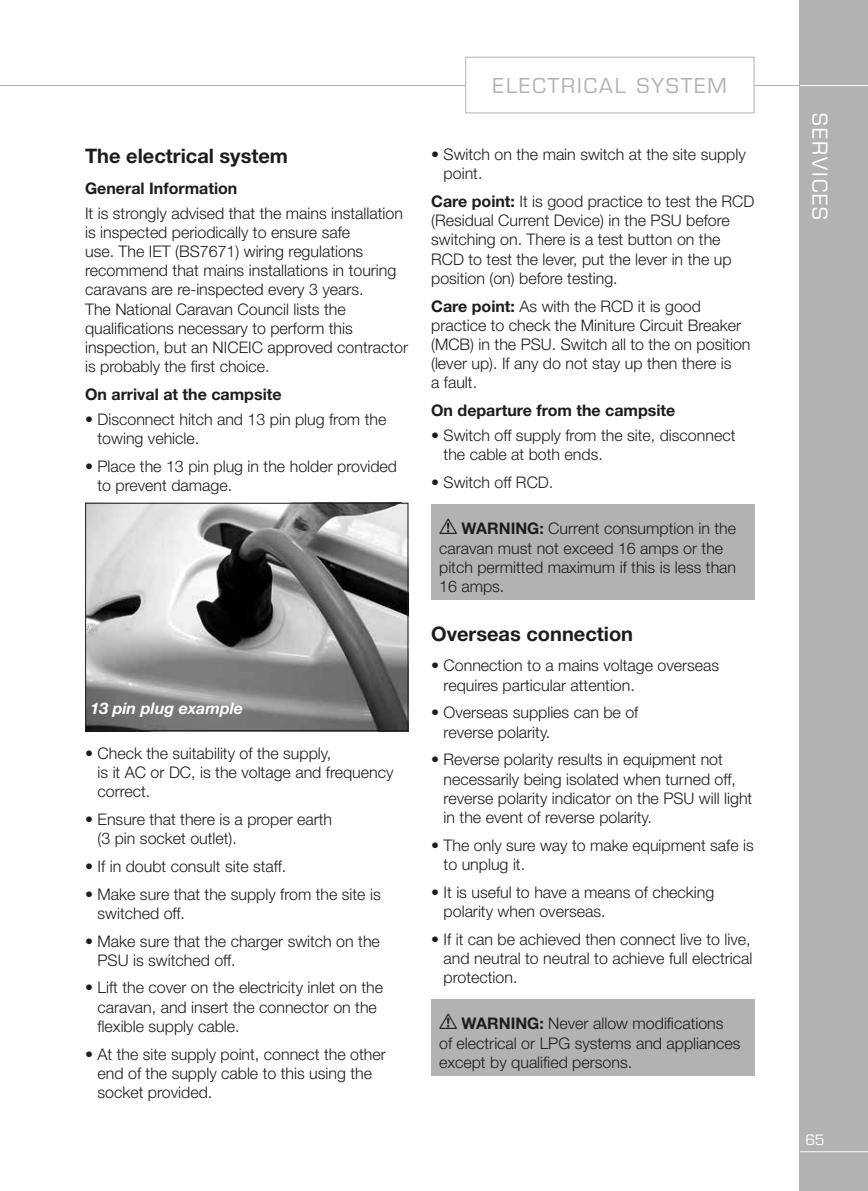
<style>
.page{position:relative;width:868px;height:1191px;background:#fff}
.page>*{position:absolute;margin:0;border:0;box-sizing:border-box;transform-origin:0 0}
.t1{font:700 20px "Helvetica Neue";color:#1d1d1b}
.t2{font:20px "Eurostile";letter-spacing:.1em;color:#b3b2b2}
.t3{font:20px "Eurostile";letter-spacing:.1em;color:#fff}
.t4{font:300 16px/19.2px "Helvetica Neue";color:#1d1d1b}
.t5{font:700 16px "Helvetica Neue";color:#1d1d1b}
.t6{font:italic 700 16px "Helvetica Neue";color:#fff}
.t7{font:14px "Eurostile";color:#fff}
.s1{font-weight:700}
.s2{font-family:"Hazard";font-weight:400;font-size:22px}
</style>
<div class="page">
<hr style="left:0;top:85px;width:867px;height:1px;background:#b3b2b2">
<div style="left:799px;top:0;width:68px;height:1191px;background:#b3b2b2"></div>
<hr style="left:799px;top:1151px;width:68px;height:1px;background:#fff">
<hr style="left:799px;top:85px;width:68px;height:1px;background:#fff">
<div style="left:465px;top:57px;width:289px;height:56px;background:#fff"></div>
<div style="left:465px;top:57px;width:289px;height:56px;border:1px solid #b3b2b2"></div>
<img style="left:87px;top:505px;width:319px;height:224px">
<div style="left:85px;top:503px;width:323px;height:228px;border:1px solid #1d1d1b"></div>
<div style="left:431px;top:504px;width:323px;height:96px;background:#b3b2b2"></div>
<div style="left:431px;top:999px;width:323px;height:76px;background:#b3b2b2"></div>
<p class="t1" style="left:85px;top:144px;width:204px">The electrical system</p>
<p class="t5" style="left:85px;top:178px;width:154px">General Information</p>
<p class="t4" style="left:85px;top:203px;width:324px">It is strongly advised that the mains installation is inspected periodically to ensure safe<br>use. The IET (BS7671) wiring regulations recommend that mains installations in touring caravans are re-inspected every 3 years.<br>The National Caravan Council lists the qualifications necessary to perform this inspection, but an NICEIC approved contractor is probably the first choice.</p>
<p class="t5" style="left:85px;top:384px;width:198px">On arrival at the campsite</p>
<p class="t4" style="left:97px;top:409px;width:290px;text-indent:-12px">• Disconnect hitch and 13 pin plug from the towing vehicle.</p>
<p class="t4" style="left:97px;top:456px;width:301px;text-indent:-12px">• Place the 13 pin plug in the holder provided to prevent damage.</p>
<p class="t6" style="left:90px;top:698px;width:154px">13 pin plug example</p>
<p class="t4" style="left:97px;top:743px;width:297px;text-indent:-12px">• Check the suitability of the supply,<br>is it AC or DC, is the voltage and frequency correct.</p>
<p class="t4" style="left:97px;top:809px;width:236px;text-indent:-12px">• Ensure that there is a proper earth (3 pin socket outlet).</p>
<p class="t4" style="left:85px;top:856px;width:203px">• If in doubt consult site staff.</p>
<p class="t4" style="left:97px;top:884px;width:284px;text-indent:-12px">• Make sure that the supply from the site is switched off.</p>
<p class="t4" style="left:97px;top:931px;width:284px;text-indent:-12px">• Make sure that the charger switch on the<br>PSU is switched off.</p>
<p class="t4" style="left:97px;top:977px;width:287px;text-indent:-12px">• Lift the cover on the electricity inlet on the caravan, and insert the connector on the flexible supply cable.</p>
<p class="t4" style="left:97px;top:1044px;width:290px;text-indent:-12px">• At the site supply point, connect the other end of the supply cable to this using the socket provided.</p>
<p class="t2" style="left:492px;top:74px;width:235px">ELECTRICAL SYSTEM</p>
<p class="t4" style="left:443px;top:144px;width:303px;text-indent:-12px">• Switch on the main switch at the site supply point.</p>
<p class="t4" style="left:431px;top:191px;width:325px"><span class="s1">Care point:</span> It is good practice to test the RCD (Residual Current Device) in the PSU before switching on. There is a test button on the RCD to test the lever, put the lever in the up position (on) before testing.</p>
<p class="t4" style="left:431px;top:296px;width:321px"><span class="s1">Care point:</span> As with the RCD it is good practice to check the Miniture Circuit Breaker (MCB) in the PSU. Switch all to the on position (lever up). If any do not stay up then there is<br>a fault.</p>
<p class="t5" style="left:431px;top:400px;width:246px">On departure from the campsite</p>
<p class="t4" style="left:443px;top:425px;width:293px;text-indent:-12px">• Switch off supply from the site, disconnect the cable at both ends.</p>
<p class="t4" style="left:431px;top:472px;width:124px">• Switch off RCD.</p>
<p class="t4" style="left:439px;top:519px;width:298px"><span class="s2">!</span> <span class="s1">WARNING:</span> Current consumption in the caravan must not exceed 16 amps or the pitch permitted maximum if this is less than<br>16 amps.</p>
<p class="t1" style="left:431px;top:621px;width:203px">Overseas connection</p>
<p class="t4" style="left:443px;top:656px;width:277px;text-indent:-12px">• Connection to a mains voltage overseas requires particular attention.</p>
<p class="t4" style="left:443px;top:702px;width:196px;text-indent:-12px">• Overseas supplies can be of reverse polarity.</p>
<p class="t4" style="left:443px;top:749px;width:310px;text-indent:-12px">• Reverse polarity results in equipment not necessarily being isolated when turned off, reverse polarity indicator on the PSU will light in the event of reverse polarity.</p>
<p class="t4" style="left:443px;top:835px;width:312px;text-indent:-12px">• The only sure way to make equipment safe is to unplug it.</p>
<p class="t4" style="left:443px;top:882px;width:272px;text-indent:-12px">• It is useful to have a means of checking polarity when overseas.</p>
<p class="t4" style="left:443px;top:929px;width:310px;text-align:justify;text-indent:-12px">• If it can be achieved then connect live to live, and neutral to neutral to achieve full electrical protection.</p>
<p class="t4" style="left:439px;top:1013px;width:303px"><span class="s2">!</span> <span class="s1">WARNING:</span> Never allow modifications of electrical or LPG systems and appliances except by qualified persons.</p>
<p class="t3" style="left:831px;top:113px;width:108px;rotate:90deg">SERVICES</p>
<p class="t7" style="left:805px;top:1131px;width:20px">65</p>
</div>
